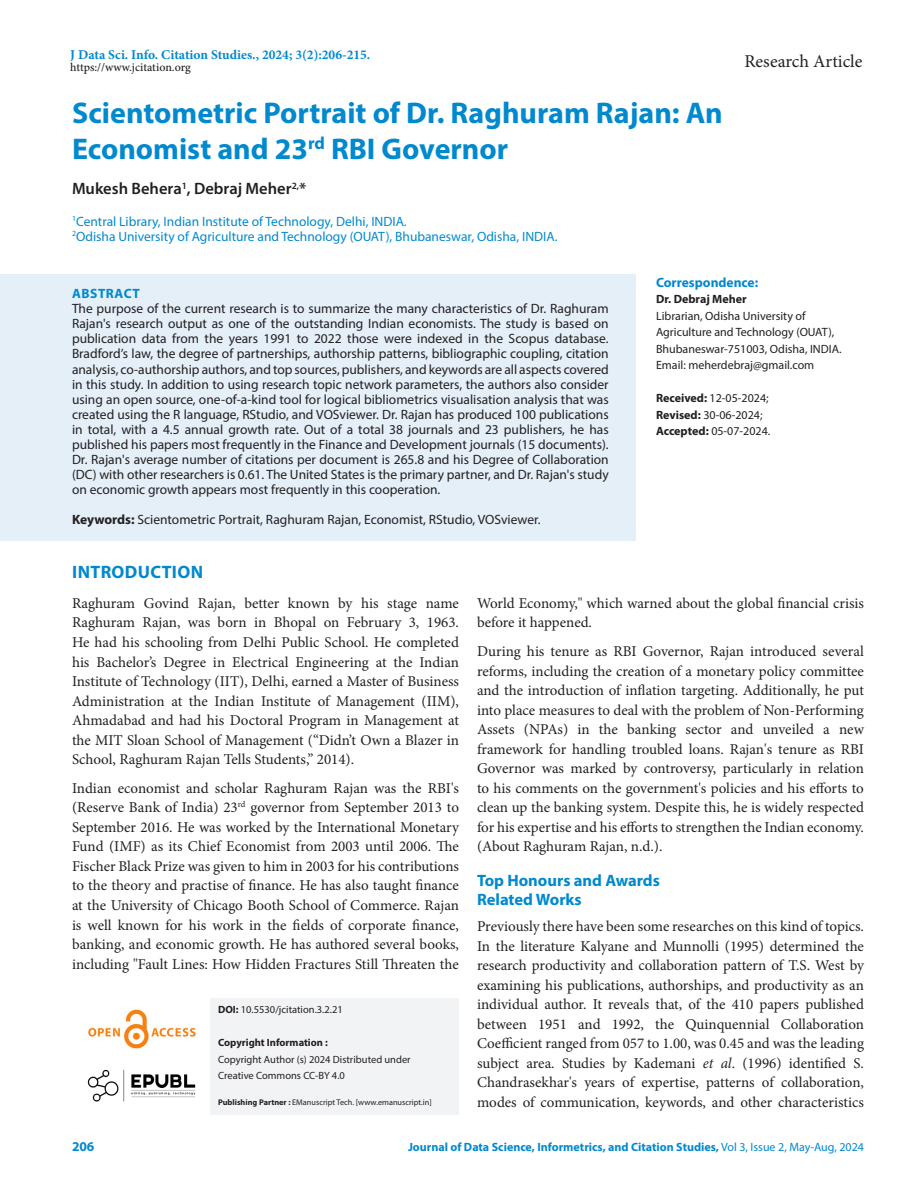
<style>
.page{position:relative;width:918px;height:1188px;background:#fff}
.page>*{position:absolute;margin:0;border:0;box-sizing:border-box;transform-origin:0 0}
.Art_Title{font:700 30px/36px "Myriad Pro";color:#0089ce}
.t1{font:18px "Minion Pro";color:#231f20}
.Intro_head{font:700 18px "Myriad Pro";letter-spacing:.02em;color:#0089ce}
.Heading_2{font:700 16.5px/19.5px "Myriad Pro";color:#0089ce}
.Author_Names{font:600 16.5px "Myriad Pro";color:#231f20}
.Body_text{font:15px/19.5px "Minion Pro";color:#231f20;text-align:justify}
.Body_text__FO{font:15px/19.5px "Minion Pro";color:#231f20;text-align:justify}
.Abstract_TXT{font:13.5px/15px "Myriad Pro";color:#231f20;text-align:justify}
.Author_Affiliations{font:13.5px "Myriad Pro";color:#0089ce}
.KY{font:13.5px "Myriad Pro";color:#231f20}
.t2{font:700 13.5px "Minion Pro";color:#0089ce}
.Correspondence_head{font:700 13.5px "Myriad Pro";color:#0089ce}
.ABS_Heading{font:700 13.5px "Myriad Pro";letter-spacing:.04em;color:#0089ce}
.Correspondence_AU_Af{font:12px/16.5px "Myriad Pro";color:#231f20}
.t3{font:700 12px "Myriad Pro";color:#0089ce}
.Journal_Dates{font:12px/16.5px "Myriad Pro";color:#231f20}
.t4{font:500 12px "Minion Pro";letter-spacing:-.005em;color:#231f20}
.Correspondence_AU{font:700 12px "Myriad Pro";color:#231f20}
.t5{font:10.5px/16.5px "Myriad Pro";color:#231f20}
.t6{font:700 10.5px "Myriad Pro";color:#231f20}
.t7{font:8.25px "Myriad Pro";color:#231f20}
.s1{font-weight:700}
.s2{font-style:italic}
.s3{font-weight:400}
</style>
<div class="page">
<img style="left:88px;top:1009px;width:108px;height:40px">
<img style="left:87px;top:1069px;width:109px;height:33px">
<div style="left:211px;top:998px;width:248px;height:36px;background:#f2f3f4"></div>
<div style="left:211px;top:1031px;width:248px;height:26px;background:#f2f3f4"></div>
<div style="left:211px;top:1048px;width:248px;height:25px;background:#f2f3f4"></div>
<div style="left:211px;top:1064px;width:248px;height:26px;background:#f2f3f4"></div>
<div style="left:211px;top:1084px;width:248px;height:30px;background:#f2f3f4"></div>
<div style="left:0;top:275px;width:636px;height:40px;background:#e4eff8"></div>
<div style="left:0;top:290px;width:636px;height:221px;background:#e4eff8"></div>
<div style="left:0;top:500px;width:636px;height:41px;background:#e4eff8"></div>
<p class="t2" style="left:70px;top:45px;width:302px">J Data Sci. Info. Citation Studies., 2024; 3(2):206-215.</p>
<p class="t4" style="left:70px;top:59px;width:122px">https://www.jcitation.org</p>
<p class="Art_Title" style="left:72px;top:94px;width:652px">Scientometric Portrait of Dr. Raghuram Rajan: An<br>Economist and 23<sup>rd</sup> RBI Governor</p>
<p class="Author_Names" style="left:72px;top:178px;width:236px">Mukesh Behera<sup>1</sup>, Debraj Meher<sup>2,</sup>*</p>
<p class="Author_Affiliations" style="left:72px;top:213px;width:336px"><sup>1</sup>Central Library, Indian Institute of Technology, Delhi, INDIA.</p>
<p class="Author_Affiliations" style="left:72px;top:228px;width:487px"><sup>2</sup>Odisha University of Agriculture and Technology (OUAT), Bhubaneswar, Odisha, INDIA.</p>
<p class="t1" style="left:744px;top:49px;width:120px">Research Article</p>
<p class="Correspondence_head" style="left:656px;top:273px;width:104px">Correspondence:</p>
<p class="Correspondence_AU" style="left:656px;top:291px;width:92px">Dr. Debraj Meher</p>
<p class="Correspondence_AU_Af" style="left:656px;top:307px;width:187px">Librarian, Odisha University of<br>Agriculture and Technology (OUAT),<br>Bhubaneswar-751003, Odisha, INDIA.</p>
<p class="Correspondence_AU_Af" style="left:656px;top:357px;width:160px">Email: meherdebraj@gmail.com</p>
<p class="ABS_Heading" style="left:72px;top:285px;width:69px">ABSTRACT</p>
<p class="Abstract_TXT" style="left:72px;top:301px;width:538px">The purpose of the current research is to summarize the many characteristics of Dr. Raghuram Rajan's research output as one of the outstanding Indian economists. The study is based on publication data from the years 1991 to 2022 those were indexed in the Scopus database.<br>Bradford’s law, the degree of partnerships, authorship patterns, bibliographic coupling, citation analysis, co-authorship authors, and top sources, publishers, and keywords are all aspects covered in this study. In addition to using research topic network parameters, the authors also consider using an open source, one-of-a-kind tool for logical bibliometrics visualisation analysis that was created using the R language, RStudio, and VOSviewer. Dr. Rajan has produced 100 publications in total, with a 4.5 annual growth rate. Out of a total 38 journals and 23 publishers, he has published his papers most frequently in the Finance and Development journals (15 documents).<br>Dr. Rajan's average number of citations per document is 265.8 and his Degree of Collaboration (DC) with other researchers is 0.61. The United States is the primary partner, and Dr. Rajan's study on economic growth appears most frequently in this cooperation.</p>
<p class="KY" style="left:72px;top:511px;width:470px"><span class="s1">Keywords:</span> Scientometric Portrait, Raghuram Rajan, Economist, RStudio, VOSviewer.</p>
<p class="Intro_head" style="left:72px;top:560px;width:132px">INTRODUCTION</p>
<p class="Body_text__FO" style="left:72px;top:593px;width:389px">Raghuram Govind Rajan, better known by his stage name Raghuram Rajan, was born in Bhopal on February 3, 1963.<br>He had his schooling from Delhi Public School. He completed his Bachelor’s Degree in Electrical Engineering at the Indian Institute of Technology (IIT), Delhi, earned a Master of Business Administration at the Indian Institute of Management (IIM), Ahmadabad and had his Doctoral Program in Management at the MIT Sloan School of Management (“Didn’t Own a Blazer in School, Raghuram Rajan Tells Students,” 2014).</p>
<p class="Body_text" style="left:72px;top:778px;width:389px">Indian economist and scholar Raghuram Rajan was the RBI's (Reserve Bank of India) 23<sup>rd</sup> governor from September 2013 to September 2016. He was worked by the International Monetary Fund (IMF) as its Chief Economist from 2003 until 2006. The Fischer Black Prize was given to him in 2003 for his contributions to the theory and practise of finance. He has also taught finance at the University of Chicago Booth School of Commerce. Rajan is well known for his work in the fields of corporate finance, banking, and economic growth. He has authored several books, including "Fault Lines: How Hidden Fractures Still Threaten the</p>
<p class="Journal_Dates" style="left:656px;top:390px;width:116px"><span class="s1">Received:</span> 12-05-2024;<br><span class="s1">Revised:</span> 30-06-2024;<br><span class="s1">Accepted:</span> 05-07-2024.</p>
<p class="Body_text" style="left:477px;top:593px;width:389px">World Economy," which warned about the global financial crisis before it happened.</p>
<p class="Body_text" style="left:477px;top:642px;width:389px">During his tenure as RBI Governor, Rajan introduced several reforms, including the creation of a monetary policy committee and the introduction of inflation targeting. Additionally, he put into place measures to deal with the problem of Non-Performing Assets (NPAs) in the banking sector and unveiled a new framework for handling troubled loans. Rajan's tenure as RBI Governor was marked by controversy, particularly in relation to his comments on the government's policies and his efforts to clean up the banking system. Despite this, he is widely respected for his expertise and his efforts to strengthen the Indian economy. (About Raghuram Rajan, n.d.).</p>
<p class="Heading_2" style="left:477px;top:870px;width:184px">Top Honours and Awards<br>Related Works</p>
<p class="Body_text__FO" style="left:477px;top:917px;width:389px">Previously there have been some researches on this kind of topics.<br>In the literature Kalyane and Munnolli (1995) determined the research productivity and collaboration pattern of T.S. West by examining his publications, authorships, and productivity as an individual author. It reveals that, of the 410 papers published between 1951 and 1992, the Quinquennial Collaboration Coefficient ranged from 057 to 1.00, was 0.45 and was the leading subject area. Studies by Kademani <span class="s2">et al</span>. (1996) identified S.<br>Chandrasekhar's years of expertise, patterns of collaboration, modes of communication, keywords, and other characteristics</p>
<p class="t5" style="left:218px;top:1001px;width:126px"><span class="s1">DOI:</span> 10.5530/jcitation.3.2.21</p>
<p class="t6" style="left:218px;top:1036px;width:111px">Copyright Information :</p>
<p class="t5" style="left:218px;top:1051px;width:194px">Copyright Author (s) 2024 Distributed under<br>Creative Commons CC-BY 4.0</p>
<p class="t7" style="left:218px;top:1097px;width:215px"><span class="s1">Publishing Partner :</span> EManuscript Tech. [www.emanuscript.in]</p>
<p class="Correspondence_head" style="left:72px;top:1137px;width:24px">206</p>
<p class="t3" style="left:408px;top:1139px;width:457px">Journal of Data Science, Informetrics, and Citation Studies, <span class="s3">Vol 3, Issue 2, May-Aug, 2024</span></p>
</div>
